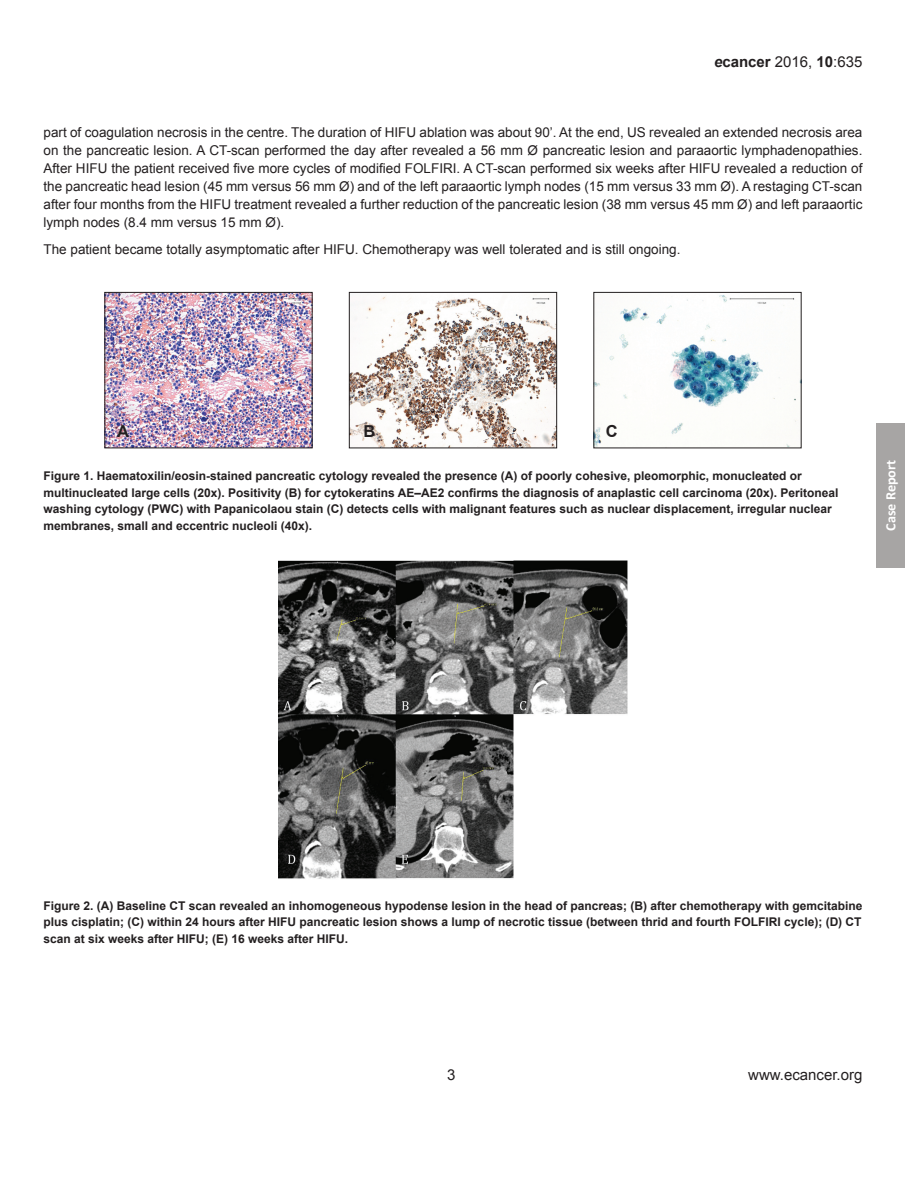
<style>
.page{position:relative;width:918px;height:1186px;background:#fff}
.page>*{position:absolute;margin:0;border:0;box-sizing:border-box;transform-origin:0 0}
.t1{font:700 16.5px "Arial";color:#231f20}
.t2{font:15px "Arial";color:#231f20}
.t3{font:700 14.25px "Calibri";color:#fff}
.t4{font:13.5px/18px "Arial";color:#231f20;text-align:justify}
.t5{font:700 12px/16.5px "Arial";color:#231f20}
.s1{font-weight:700;font-style:italic}
.s2{font-weight:700}
</style>
<div class="page">
<div style="left:876px;top:423px;width:29px;height:144px;background:#a7a5a4"></div>
<img style="left:106px;top:294px;width:205px;height:152px">
<div style="left:104px;top:292px;width:209px;height:156px;border:1px solid #231f20"></div>
<img style="left:351px;top:295px;width:204px;height:151px">
<div style="left:349px;top:292px;width:208px;height:156px;border:1px solid #231f20"></div>
<img style="left:595px;top:295px;width:205px;height:151px">
<div style="left:593px;top:292px;width:209px;height:156px;border:1px solid #231f20"></div>
<img style="left:278px;top:560px;width:350px;height:319px">
<p class="t2" style="left:714px;top:52px;width:150px"><span class="s1">e</span><span class="s2">cancer</span> 2016, <span class="s2">10</span>:635</p>
<p class="t4" style="left:44px;top:123px;width:820px">part of coagulation necrosis in the centre. The duration of HIFU ablation was about 90’. At the end, US revealed an extended necrosis area on the pancreatic lesion. A CT-scan performed the day after revealed a 56 mm Ø pancreatic lesion and paraaortic lymphadenopathies.<br>After HIFU the patient received five more cycles of modified FOLFIRI. A CT-scan performed six weeks after HIFU revealed a reduction of the pancreatic head lesion (45 mm versus 56 mm Ø) and of the left paraaortic lymph nodes (15 mm versus 33 mm Ø). A restaging CT-scan after four months from the HIFU treatment revealed a further reduction of the pancreatic lesion (38 mm versus 45 mm Ø) and left paraaortic lymph nodes (8.4 mm versus 15 mm Ø).</p>
<p class="t4" style="left:44px;top:240px;width:638px">The patient became totally asymptomatic after HIFU. Chemotherapy was well tolerated and is still ongoing.</p>
<h1 class="t1" style="left:117px;top:420px;width:13px">A</h1>
<h1 class="t1" style="left:364px;top:420px;width:13px">B</h1>
<h1 class="t1" style="left:606px;top:420px;width:13px">C</h1>
<p class="t5" style="left:44px;top:468px;width:797px">Figure 1. Haematoxilin/eosin-stained pancreatic cytology revealed the presence (A) of poorly cohesive, pleomorphic, monucleated or multinucleated large cells (20x). Positivity (B) for cytokeratins AE–AE2 confirms the diagnosis of anaplastic cell carcinoma (20x). Peritoneal washing cytology (PWC) with Papanicolaou stain (C) detects cells with malignant features such as nuclear displacement, irregular nuclear membranes, small and eccentric nucleoli (40x).</p>
<p class="t3" style="left:882px;top:531px;width:72px;rotate:-90deg">Case Report</p>
<p class="t5" style="left:44px;top:898px;width:820px;text-align:justify">Figure 2. (A) Baseline CT scan revealed an inhomogeneous hypodense lesion in the head of pancreas; (B) after chemotherapy with gemcitabine plus cisplatin; (C) within 24 hours after HIFU pancreatic lesion shows a lump of necrotic tissue (between thrid and fourth FOLFIRI cycle); (D) CT scan at six weeks after HIFU; (E) 16 weeks after HIFU.</p>
<p class="t2" style="left:447px;top:1065px;width:10px">3</p>
<p class="t2" style="left:748px;top:1065px;width:116px">www.ecancer.org</p>
</div>
